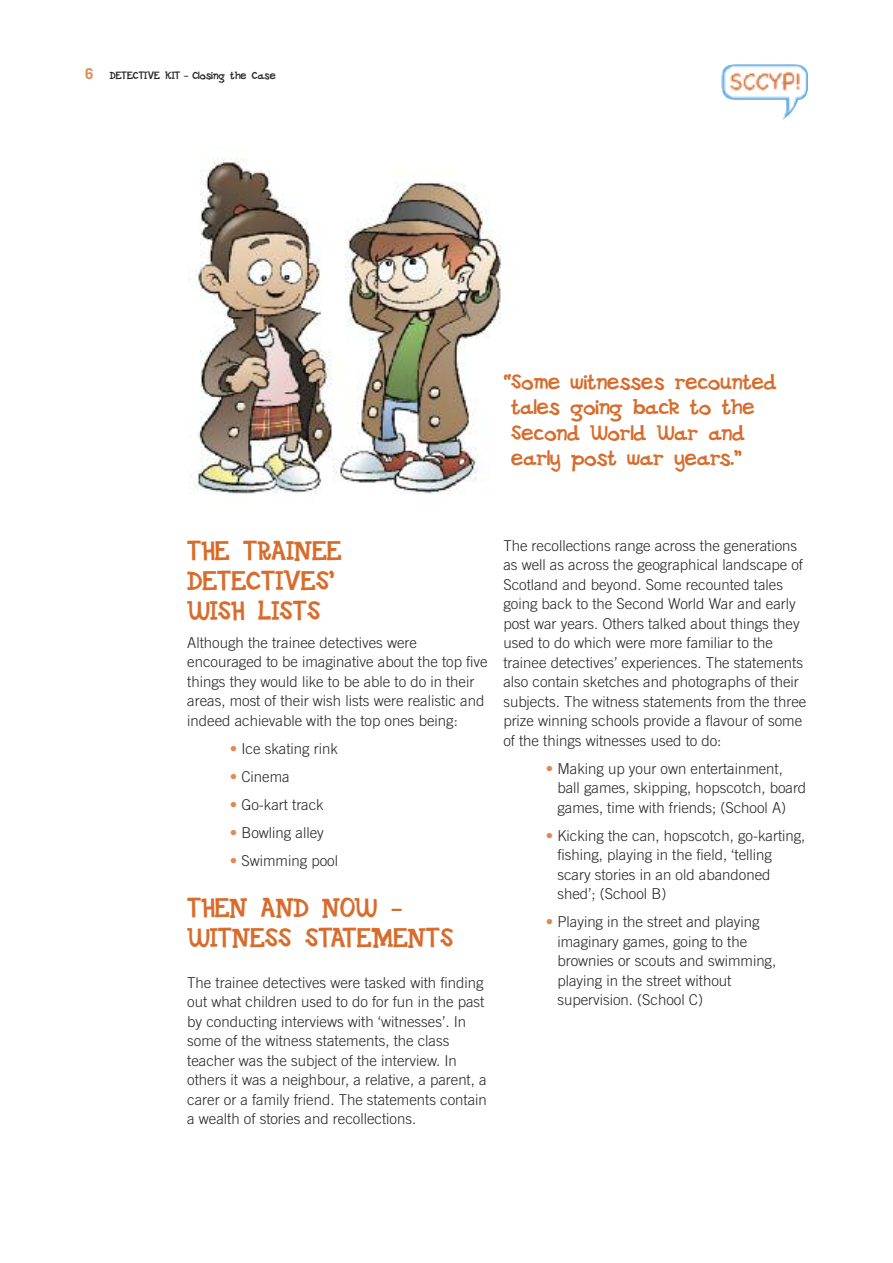
<style>
.page{position:relative;width:893px;height:1263px;background:#fff}
.page>*{position:absolute;margin:0;border:0;box-sizing:border-box;transform-origin:0 0}
.t1{font:27px/30px "DS Goose";color:#d76c2c}
.t2{font:21px/25.5px "DS Goose";color:#d76c2c}
.t3{font:300 15px/19.5px "Trade Gothic";color:#272627}
.t4{font:10.5px "DS Goose";color:#272627}
.s1{font-family:"Trade Gothic";font-weight:700;font-size:15px;color:#df8a56}
.s2{color:#df8a56}
</style>
<div class="page">
<img style="left:194px;top:158px;width:308px;height:337px">
<img style="left:721px;top:64px;width:87px;height:56px">
<p class="t4" style="left:85px;top:70px;width:192px"><span class="s1">6</span> DETECTIVE KIT – Closing the Case</p>
<h2 class="t2" style="left:511px;top:370px;width:267px;text-indent:-7px">“Some witnesses recounted tales going back to the<br>Second World War and early post war years.”</h2>
<h1 class="t1" style="left:187px;top:537px;width:156px">THE TRAINEE<br>DETECTIVES’<br>WISH LISTS</h1>
<p class="t3" style="left:187px;top:634px;width:302px">Although the trainee detectives were encouraged to be imaginative about the top five things they would like to be able to do in their areas, most of their wish lists were realistic and indeed achievable with the top ones being:</p>
<p class="t3" style="left:230px;top:740px;width:110px"><span class="s2">•</span> Ice skating rink</p>
<p class="t3" style="left:230px;top:768px;width:61px"><span class="s2">•</span> Cinema</p>
<p class="t3" style="left:230px;top:796px;width:96px"><span class="s2">•</span> Go-kart track</p>
<p class="t3" style="left:230px;top:824px;width:96px"><span class="s2">•</span> Bowling alley</p>
<p class="t3" style="left:230px;top:852px;width:110px"><span class="s2">•</span> Swimming pool</p>
<h1 class="t1" style="left:187px;top:895px;width:268px">THEN AND NOW -<br>WITNESS STATEMENTS</h1>
<p class="t3" style="left:187px;top:974px;width:301px">The trainee detectives were tasked with finding out what children used to do for fun in the past by conducting interviews with ‘witnesses’. In some of the witness statements, the class teacher was the subject of the interview. In others it was a neighbour, a relative, a parent, a carer or a family friend. The statements contain a wealth of stories and recollections.</p>
<p class="t3" style="left:503px;top:537px;width:304px">The recollections range across the generations as well as across the geographical landscape of Scotland and beyond. Some recounted tales going back to the Second World War and early post war years. Others talked about things they used to do which were more familiar to the trainee detectives’ experiences. The statements also contain sketches and photographs of their subjects. The witness statements from the three prize winning schools provide a flavour of some of the things witnesses used to do:</p>
<p class="t3" style="left:557px;top:760px;width:250px;text-indent:-11px"><span class="s2">•</span> Making up your own entertainment, ball games, skipping, hopscotch, board games, time with friends; (School A)</p>
<p class="t3" style="left:557px;top:827px;width:250px;text-indent:-11px"><span class="s2">•</span> Kicking the can, hopscotch, go-karting, fishing, playing in the field, ‘telling scary stories in an old abandoned shed’; (School B)</p>
<p class="t3" style="left:557px;top:914px;width:220px;text-indent:-11px"><span class="s2">•</span> Playing in the street and playing imaginary games, going to the brownies or scouts and swimming, playing in the street without supervision. (School C)</p>
</div>
